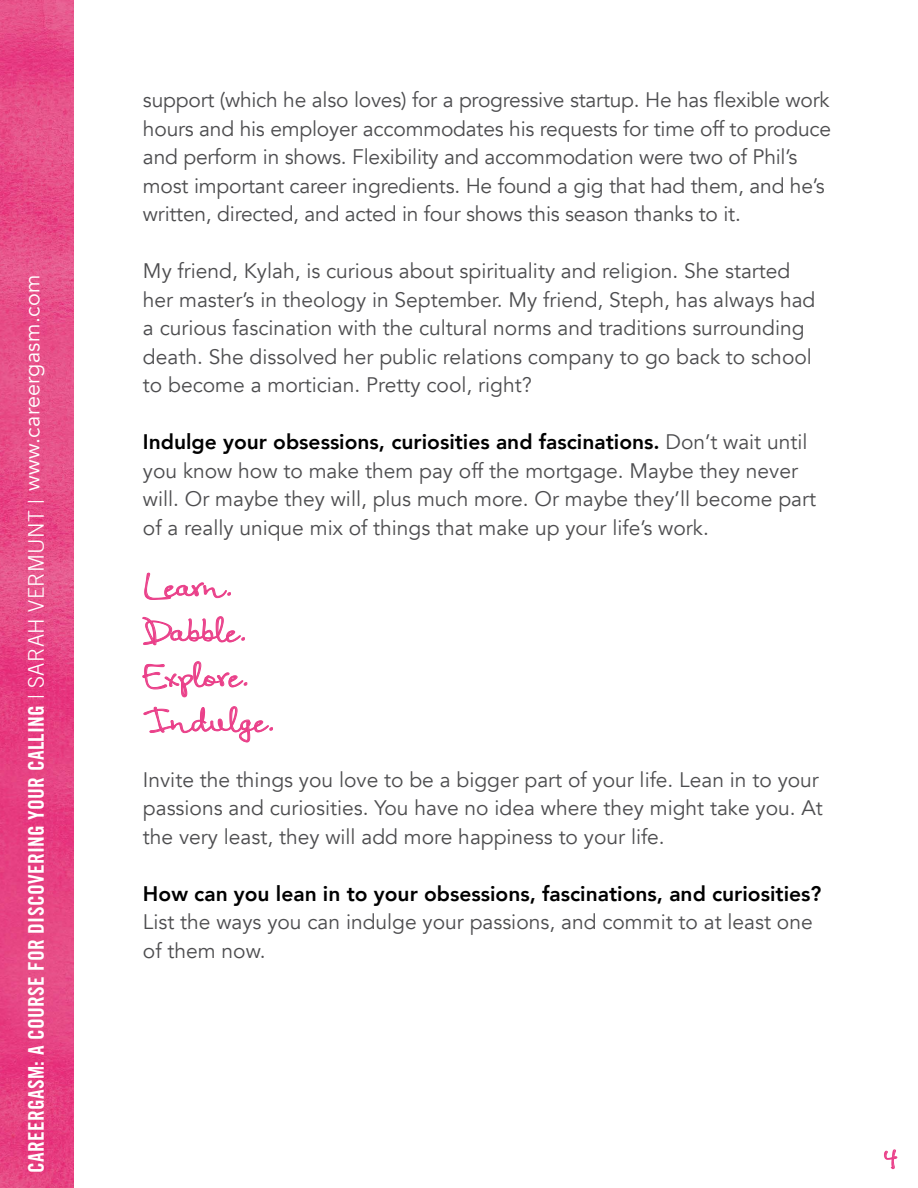
<style>
.page{position:relative;width:918px;height:1188px;background:#fff}
.page>*{position:absolute;margin:0;border:0;box-sizing:border-box;transform-origin:0 0}
.t1{font:27px/45px "Coral";color:#ea3f89}
.t2{font:21.6px "Trade Gothic LT Bold Cond Twenty";letter-spacing:.015em;color:#fff}
.t3{font:21.6px "Avenir";letter-spacing:.015em;color:#fff}
.t4{font:21px/28.5px "Avenir";color:#4d4d4f}
.t5{font:800 21px "Avenir";color:#000}
.s1{font-family:"Trade Gothic LT";font-weight:300}
.s2{font-weight:800;color:#000}
</style>
<div class="page">
<svg style="left:884px;top:1149px;width:13px;height:20px"></svg>
<img style="left:0;top:0;width:74px;height:1188px">
<svg style="left:144px;top:573px;width:87px;height:27px"></svg>
<svg style="left:142px;top:616px;width:103px;height:29px"></svg>
<svg style="left:142px;top:661px;width:105px;height:36px"></svg>
<svg style="left:143px;top:706px;width:130px;height:36px"></svg>
<p class="t3" style="left:19px;top:490px;width:217px;rotate:-90deg">www.careergasm.com</p>
<p class="t2" style="left:23px;top:1173px;width:676px;rotate:-90deg">CAREERGASM: A COURSE FOR DISCOVERING YOUR CALLING <span class="s1">| SARAH VERMUNT |</span></p>
<p class="t4" style="left:143px;top:86px;width:690px">support (which he also loves) for a progressive startup. He has flexible work hours and his employer accommodates his requests for time off to produce and perform in shows. Flexibility and accommodation were two of Phil’s most important career ingredients. He found a gig that had them, and he’s written, directed, and acted in four shows this season thanks to it.</p>
<p class="t4" style="left:143px;top:257px;width:674px">My friend, Kylah, is curious about spirituality and religion. She started her master’s in theology in September. My friend, Steph, has always had a curious fascination with the cultural norms and traditions surrounding death. She dissolved her public relations company to go back to school to become a mortician. Pretty cool, right?</p>
<p class="t4" style="left:143px;top:428px;width:675px"><span class="s2">Indulge your obsessions, curiosities and fascinations.</span> Don’t wait until you know how to make them pay off the mortgage. Maybe they never will. Or maybe they will, plus much more. Or maybe they’ll become part of a really unique mix of things that make up your life’s work.</p>
<p class="t1" style="left:143px;top:566px;width:134px">Learn.<br>Dabble.<br>Explore.<br>Indulge.</p>
<p class="t4" style="left:143px;top:766px;width:681px">Invite the things you love to be a bigger part of your life. Lean in to your passions and curiosities. You have no idea where they might take you. At the very least, they will add more happiness to your life.</p>
<p class="t5" style="left:143px;top:877px;width:680px">How can you lean in to your obsessions, fascinations, and curiosities?</p>
<p class="t4" style="left:143px;top:908px;width:671px">List the ways you can indulge your passions, and commit to at least one of them now.</p>
<p class="t1" style="left:884px;top:1138px;width:16px">4</p>
</div>
